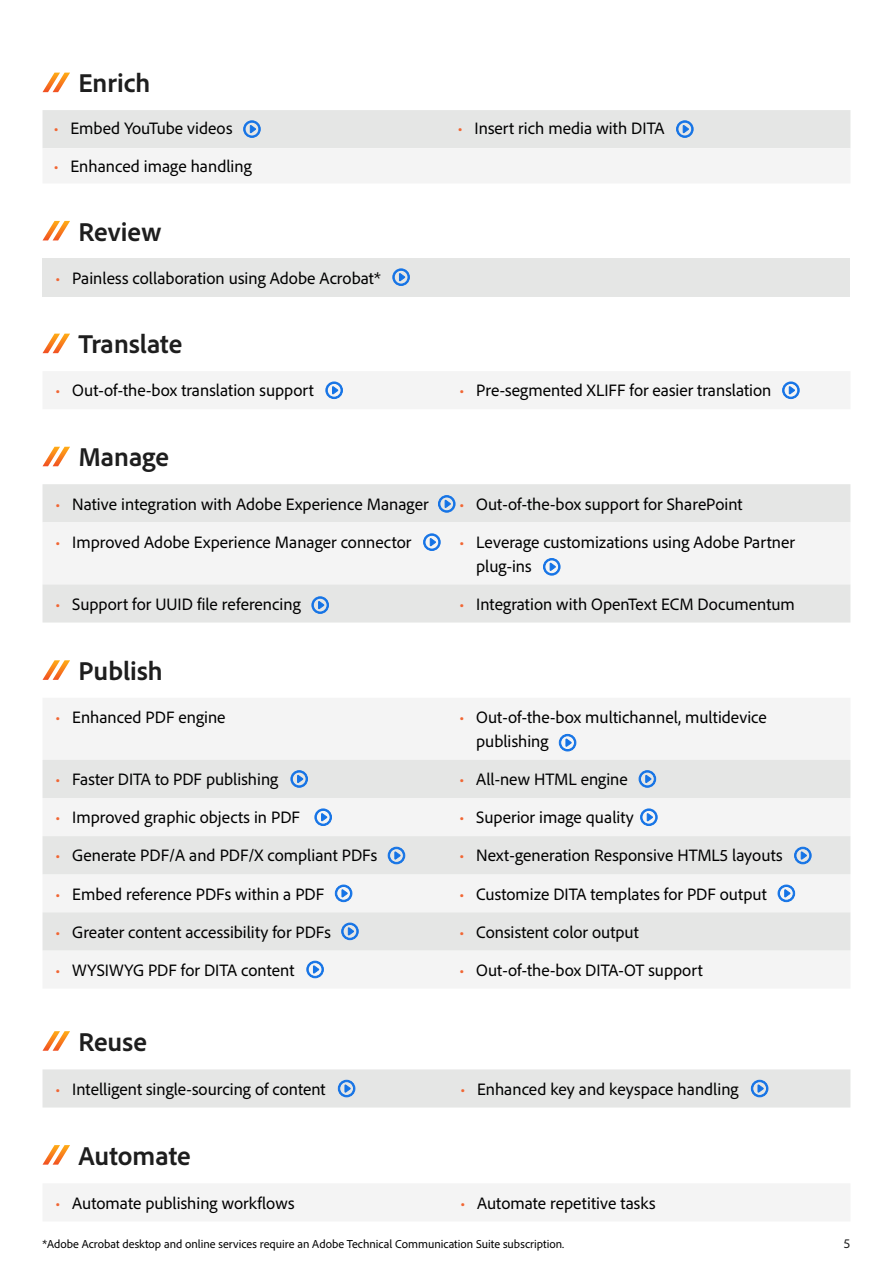
<style>
.page{position:relative;width:893px;height:1263px;background:#fff}
.page>*{position:absolute;margin:0;border:0;box-sizing:border-box;transform-origin:0 0}
.ProductHeadline{font:700 27px "Adobe Clean";color:#1e1e1e}
.t1{font:17.25px "Adobe Clean";color:#000}
.t2{font:13.5px "Adobe Clean";color:#1e1e1e}
.t3{font:12px "Adobe Clean";color:#000}
.s1{color:#f16633}
</style>
<div class="page">
<div style="left:43px;top:522px;width:807px;height:62px;background:#f4f4f4"></div>
<div style="left:43px;top:698px;width:807px;height:62px;background:#f4f4f4"></div>
<div style="left:43px;top:798px;width:807px;height:190px;background:#f4f4f4"></div>
<div style="left:43px;top:258px;width:807px;height:38px;background:#e5e6e5"></div>
<div style="left:43px;top:1184px;width:807px;height:37px;background:#f4f4f4"></div>
<svg style="left:43px;top:447px;width:27px;height:19px"></svg>
<svg style="left:43px;top:660px;width:27px;height:20px"></svg>
<svg style="left:43px;top:221px;width:27px;height:19px"></svg>
<svg style="left:43px;top:1031px;width:27px;height:20px"></svg>
<svg style="left:43px;top:1145px;width:27px;height:20px"></svg>
<svg style="left:43px;top:334px;width:27px;height:19px"></svg>
<svg style="left:43px;top:73px;width:27px;height:19px"></svg>
<svg style="left:392px;top:268px;width:18px;height:18px"></svg>
<div style="left:43px;top:484px;width:807px;height:38px;background:#e5e6e5"></div>
<svg style="left:423px;top:533px;width:18px;height:18px"></svg>
<div style="left:43px;top:584px;width:807px;height:38px;background:#e5e6e5"></div>
<div style="left:43px;top:760px;width:807px;height:38px;background:#e5e6e5"></div>
<svg style="left:640px;top:808px;width:17px;height:18px"></svg>
<svg style="left:778px;top:885px;width:17px;height:17px"></svg>
<svg style="left:559px;top:734px;width:17px;height:17px"></svg>
<svg style="left:315px;top:808px;width:17px;height:18px"></svg>
<svg style="left:335px;top:885px;width:17px;height:17px"></svg>
<svg style="left:306px;top:961px;width:18px;height:17px"></svg>
<div style="left:43px;top:1069px;width:807px;height:38px;background:#e5e6e5"></div>
<div style="left:43px;top:912px;width:807px;height:38px;background:#e5e6e5"></div>
<div style="left:43px;top:836px;width:807px;height:38px;background:#e5e6e5"></div>
<svg style="left:543px;top:558px;width:17px;height:17px"></svg>
<div style="left:43px;top:372px;width:807px;height:37px;background:#f4f4f4"></div>
<svg style="left:43px;top:110px;width:807px;height:73px"></svg>
<h4 class="ProductHeadline" style="left:79px;top:66px;width:74px">Enrich</h4>
<p class="t1" style="left:54px;top:117px;width:180px"><span class="s1">•</span> Embed YouTube videos</p>
<p class="t1" style="left:458px;top:117px;width:208px"><span class="s1">•</span> Insert rich media with DITA</p>
<p class="t1" style="left:54px;top:155px;width:200px"><span class="s1">•</span> Enhanced image handling</p>
<h4 class="ProductHeadline" style="left:79px;top:214px;width:84px">Review</h4>
<p class="t1" style="left:55px;top:267px;width:327px"><span class="s1">•</span> Painless collaboration using Adobe Acrobat*</p>
<h4 class="ProductHeadline" style="left:79px;top:327px;width:105px">Translate</h4>
<p class="t1" style="left:55px;top:380px;width:260px"><span class="s1">•</span> Out-of-the-box translation support</p>
<p class="t1" style="left:459px;top:380px;width:314px"><span class="s1">•</span> Pre-segmented XLIFF for easier translation</p>
<h4 class="ProductHeadline" style="left:79px;top:440px;width:92px">Manage</h4>
<p class="t1" style="left:55px;top:493px;width:375px"><span class="s1">•</span> Native integration with Adobe Experience Manager</p>
<p class="t1" style="left:459px;top:493px;width:285px"><span class="s1">•</span> Out-of-the-box support for SharePoint</p>
<p class="t1" style="left:55px;top:531px;width:358px"><span class="s1">•</span> Improved Adobe Experience Manager connector</p>
<p class="t1" style="left:459px;top:531px;width:337px"><span class="s1">•</span> Leverage customizations using Adobe Partner</p>
<p class="t1" style="left:476px;top:555px;width:57px">plug-ins</p>
<p class="t1" style="left:55px;top:593px;width:247px"><span class="s1">•</span> Support for UUID file referencing</p>
<p class="t1" style="left:459px;top:593px;width:337px"><span class="s1">•</span> Integration with OpenText ECM Documentum</p>
<h4 class="ProductHeadline" style="left:79px;top:653px;width:86px">Publish</h4>
<p class="t1" style="left:55px;top:706px;width:172px"><span class="s1">•</span> Enhanced PDF engine</p>
<p class="t1" style="left:459px;top:706px;width:309px"><span class="s1">•</span> Out-of-the-box multichannel, multidevice</p>
<p class="t1" style="left:476px;top:730px;width:74px">publishing</p>
<p class="t1" style="left:55px;top:768px;width:225px"><span class="s1">•</span> Faster DITA to PDF publishing</p>
<p class="t1" style="left:459px;top:768px;width:170px"><span class="s1">•</span> All-new HTML engine</p>
<p class="t1" style="left:55px;top:806px;width:246px"><span class="s1">•</span> Improved graphic objects in PDF</p>
<p class="t1" style="left:459px;top:806px;width:176px"><span class="s1">•</span> Superior image quality</p>
<p class="t1" style="left:55px;top:845px;width:323px"><span class="s1">•</span> Generate PDF/A and PDF/X compliant PDFs</p>
<p class="t1" style="left:459px;top:845px;width:325px"><span class="s1">•</span> Next-generation Responsive HTML5 layouts</p>
<p class="t1" style="left:55px;top:883px;width:270px"><span class="s1">•</span> Embed reference PDFs within a PDF</p>
<p class="t1" style="left:459px;top:883px;width:309px"><span class="s1">•</span> Customize DITA templates for PDF output</p>
<p class="t1" style="left:55px;top:921px;width:277px"><span class="s1">•</span> Greater content accessibility for PDFs</p>
<p class="t1" style="left:459px;top:921px;width:181px"><span class="s1">•</span> Consistent color output</p>
<p class="t1" style="left:55px;top:959px;width:241px"><span class="s1">•</span> WYSIWYG PDF for DITA content</p>
<p class="t1" style="left:459px;top:959px;width:245px"><span class="s1">•</span> Out-of-the-box DITA-OT support</p>
<h4 class="ProductHeadline" style="left:79px;top:1024px;width:70px">Reuse</h4>
<p class="t1" style="left:55px;top:1078px;width:272px"><span class="s1">•</span> Intelligent single-sourcing of content</p>
<p class="t1" style="left:460px;top:1078px;width:280px"><span class="s1">•</span> Enhanced key and keyspace handling</p>
<h4 class="ProductHeadline" style="left:79px;top:1138px;width:114px">Automate</h4>
<p class="t1" style="left:55px;top:1192px;width:241px"><span class="s1">•</span> Automate publishing workflows</p>
<p class="t1" style="left:460px;top:1192px;width:197px"><span class="s1">•</span> Automate repetitive tasks</p>
<p class="t3" style="left:43px;top:1236px;width:523px">*Adobe Acrobat desktop and online services require an Adobe Technical Communication Suite subscription.</p>
<p class="t2" style="left:844px;top:1235px;width:8px">5</p>
</div>
